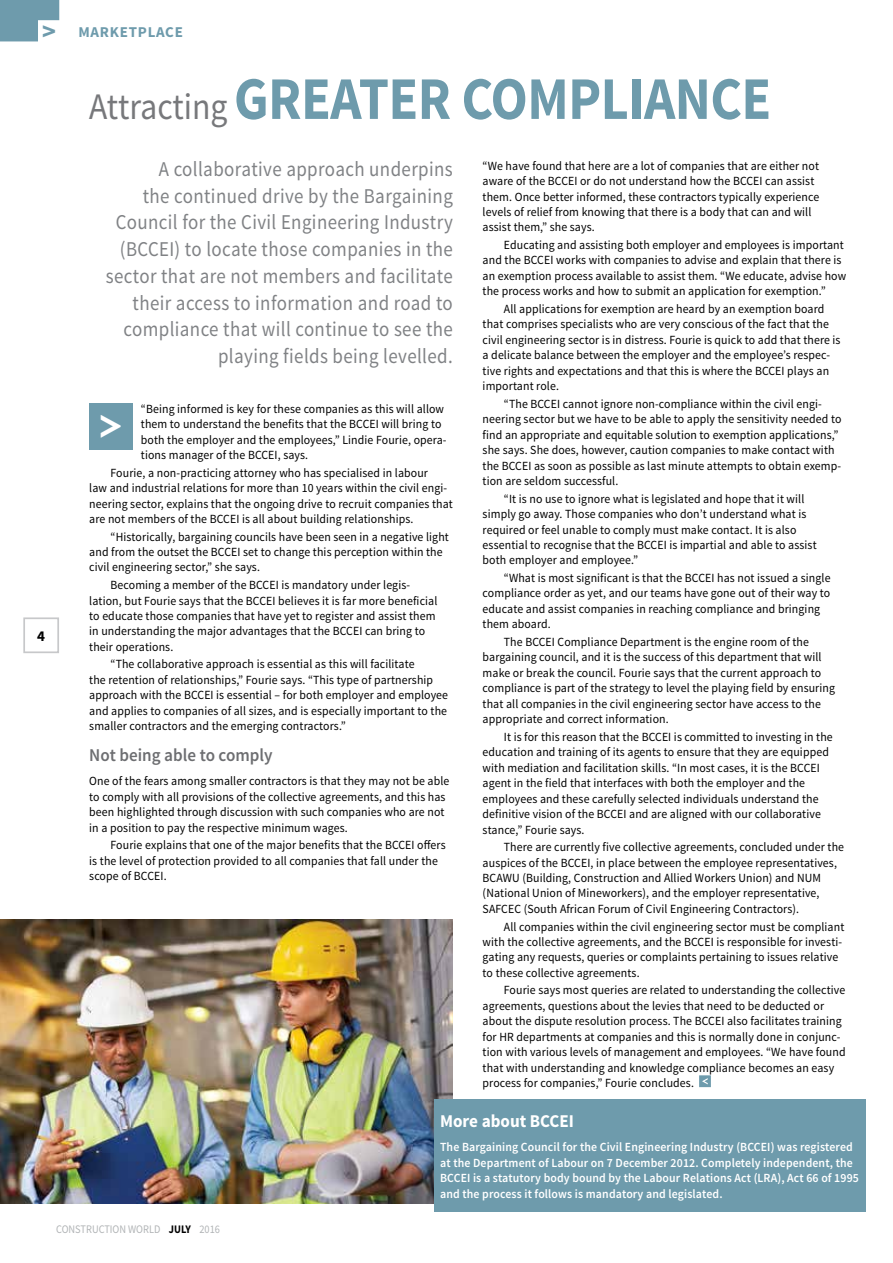
<style>
.page{position:relative;width:893px;height:1263px;background:#fff}
.page>*{position:absolute;margin:0;border:0;box-sizing:border-box;transform-origin:0 0}
.t1{font:700 60.45px "Source Sans Pro";letter-spacing:-.01em;color:#6e9bac;scale:.9 1}
.t2{font:700 42.9px "nevis";color:#fff}
.t3{font:21px/26.7px "Source Sans Pro";letter-spacing:.02em;color:#808285;text-align:right;scale:.9 1}
.t4{font:600 18px "Source Sans Pro";color:#6d6e71;scale:.95 1}
.t5{font:700 18px "Source Sans Pro";color:#fff;scale:.95 1}
.t6{font:700 15px "Source Sans Pro";letter-spacing:.05em;color:#6e9bac}
.t7{font:700 15px "Source Sans Pro";color:#000}
.t8{font:12.45px/15.5px "Source Sans Pro";letter-spacing:.01em;color:#000;scale:.95 1}
.t9{font:600 12.45px/15.5px "Source Sans Pro";letter-spacing:.01em;color:#fff;scale:.95 1}
.t10{font:11.55px "Source Sans Pro";color:#b1b4b6;scale:.9 1}
.s1{font-size:26.25px}
.s2{font-weight:400;font-size:37.5px;color:#77787b}
.s3{font-weight:700;color:#000}
</style>
<div class="page">
<div style="left:23px;top:617px;width:36px;height:36px;border:2px solid #c7c8ca"></div>
<svg style="left:0;top:0;width:59px;height:41px"></svg>
<svg style="left:699px;top:1075px;width:12px;height:12px"></svg>
<img style="left:0;top:919px;width:453px;height:284px">
<div style="left:89px;top:403px;width:43px;height:47px;background:#6e9bac"></div>
<div style="left:434px;top:1099px;width:431px;height:113px;background:#6e9bac"></div>
<p class="t6" style="left:42px;top:22px;width:142px"><span class="s1">&gt;</span> MARKETPLACE</p>
<p class="t7" style="left:37px;top:626px;width:9px">4</p>
<h1 class="t1" style="left:89px;top:60px;width:759px"><span class="s2">Attracting</span> GREATER COMPLIANCE</h1>
<p class="t3" style="left:106px;top:156px;width:387px">A collaborative approach underpins<br>the continued drive by the Bargaining Council for the Civil Engineering Industry (BCCEI) to locate those companies in the sector that are not members and facilitate their access to information and road to compliance that will continue to see the playing fields being levelled.</p>
<p class="t8" style="left:483px;top:158px;width:356px">“We have found that here are a lot of companies that are either not aware of the BCCEI or do not understand how the BCCEI can assist them. Once better informed, these contractors typically experience levels of relief from knowing that there is a body that can and will assist them,” she says.</p>
<p class="t8" style="left:483px;top:237px;width:384px;text-indent:21px">Educating and assisting both employer and employees is important and the BCCEI works with companies to advise and explain that there is an exemption process available to assist them. “We educate, advise how the process works and how to submit an application for exemption.”</p>
<p class="t8" style="left:483px;top:301px;width:378px;text-indent:21px">All applications for exemption are heard by an exemption board that comprises specialists who are very conscious of the fact that the civil engineering sector is in distress. Fourie is quick to add that there is a delicate balance between the employer and the employee’s respec&shy;tive rights and expectations and that this is where the BCCEI plays an important role.</p>
<p class="t8" style="left:483px;top:396px;width:379px;text-indent:21px">“The BCCEI cannot ignore non-compliance within the civil engi&shy;neering sector but we have to be able to apply the sensitivity needed to find an appropriate and equitable solution to exemption applications,” she says. She does, however, caution companies to make contact with the BCCEI as soon as possible as last minute attempts to obtain exemp&shy;tion are seldom successful.</p>
<p class="t8" style="left:483px;top:491px;width:353px;text-indent:21px">“It is no use to ignore what is legislated and hope that it will simply go away. Those companies who don’t understand what is required or feel unable to comply must make contact. It is also essential to recognise that the BCCEI is impartial and able to assist both employer and employee.”</p>
<p class="t8" style="left:483px;top:570px;width:368px;text-indent:21px">“What is most significant is that the BCCEI has not issued a single compliance order as yet, and our teams have gone out of their way to educate and assist companies in reaching compliance and bringing them aboard.</p>
<p class="t8" style="left:483px;top:634px;width:372px;text-indent:21px">The BCCEI Compliance Department is the engine room of the bargaining council, and it is the success of this department that will make or break the council. Fourie says that the current approach to compliance is part of the strategy to level the playing field by ensuring that all companies in the civil engineering sector have access to the appropriate and correct information.</p>
<p class="t8" style="left:483px;top:729px;width:370px;text-indent:21px">It is for this reason that the BCCEI is committed to investing in the education and training of its agents to ensure that they are equipped with mediation and facilitation skills. “In most cases, it is the BCCEI agent in the field that interfaces with both the employer and the employees and these carefully selected individuals understand the definitive vision of the BCCEI and are aligned with our collaborative stance,” Fourie says.</p>
<p class="t8" style="left:483px;top:839px;width:382px;text-indent:21px">There are currently five collective agreements, concluded under the auspices of the BCCEI, in place between the employee representatives, BCAWU (Building, Construction and Allied Workers Union) and NUM (National Union of Mineworkers), and the employer representative, SAFCEC (South African Forum of Civil Engineering Contractors).</p>
<p class="t8" style="left:483px;top:919px;width:382px;text-indent:21px">All companies within the civil engineering sector must be compliant with the collective agreements, and the BCCEI is responsible for investi&shy;gating any requests, queries or complaints pertaining to issues relative to these collective agreements.</p>
<p class="t8" style="left:483px;top:983px;width:384px;text-indent:21px">Fourie says most queries are related to understanding the collective agreements, questions about the levies that need to be deducted or about the dispute resolution process. The BCCEI also facilitates training for HR departments at companies and this is normally done in conjunc&shy;tion with various levels of management and employees. “We have found that with understanding and knowledge compliance becomes an easy process for companies,” Fourie concludes.</p>
<p class="t8" style="left:141px;top:401px;width:323px">“Being informed is key for these companies as this will allow them to understand the benefits that the BCCEI will bring to both the employer and the employees,” Lindie Fourie, opera&shy;tions manager of the BCCEI, says.</p>
<p class="t8" style="left:89px;top:465px;width:384px;text-indent:21px">Fourie, a non-practicing attorney who has specialised in labour<br>law and industrial relations for more than 10 years within the civil engi&shy;neering sector, explains that the ongoing drive to recruit companies that are not members of the BCCEI is all about building relationships.</p>
<p class="t8" style="left:89px;top:529px;width:380px;text-indent:21px">“Historically, bargaining councils have been seen in a negative light and from the outset the BCCEI set to change this perception within the civil engineering sector,” she says.</p>
<p class="t8" style="left:89px;top:577px;width:368px;text-indent:21px">Becoming a member of the BCCEI is mandatory under legis&shy;lation, but Fourie says that the BCCEI believes it is far more beneficial to educate those companies that have yet to register and assist them in understanding the major advantages that the BCCEI can bring to their operations.</p>
<p class="t8" style="left:89px;top:657px;width:379px;text-indent:21px">“The collaborative approach is essential as this will facilitate<br>the retention of relationships,” Fourie says. “This type of partnership approach with the BCCEI is essential – for both employer and employee and applies to companies of all sizes, and is especially important to the smaller contractors and the emerging contractors.”</p>
<h3 class="t4" style="left:89px;top:744px;width:194px">Not being able to comply</h3>
<p class="t8" style="left:89px;top:773px;width:381px">One of the fears among smaller contractors is that they may not be able to comply with all provisions of the collective agreements, and this has been highlighted through discussion with such companies who are not in a position to pay the respective minimum wages.</p>
<p class="t8" style="left:89px;top:837px;width:377px;text-indent:21px">Fourie explains that one of the major benefits that the BCCEI offers is the level of protection provided to all companies that fall under the scope of BCCEI.</p>
<h2 class="t2" style="left:99px;top:402px;width:26px">&gt;</h2>
<p class="t10" style="left:56px;top:1222px;width:184px">CONSTRUCTION WORLD <span class="s3">JULY</span> 2016</p>
<h3 class="t5" style="left:440px;top:1110px;width:142px">More about BCCEI</h3>
<p class="t9" style="left:440px;top:1140px;width:442px">The Bargaining Council for the Civil Engineering Industry (BCCEI) was registered at the Department of Labour on 7 December 2012. Completely independent, the BCCEI is a statutory body bound by the Labour Relations Act (LRA), Act 66 of 1995 and the process it follows is mandatory and legislated.</p>
</div>
